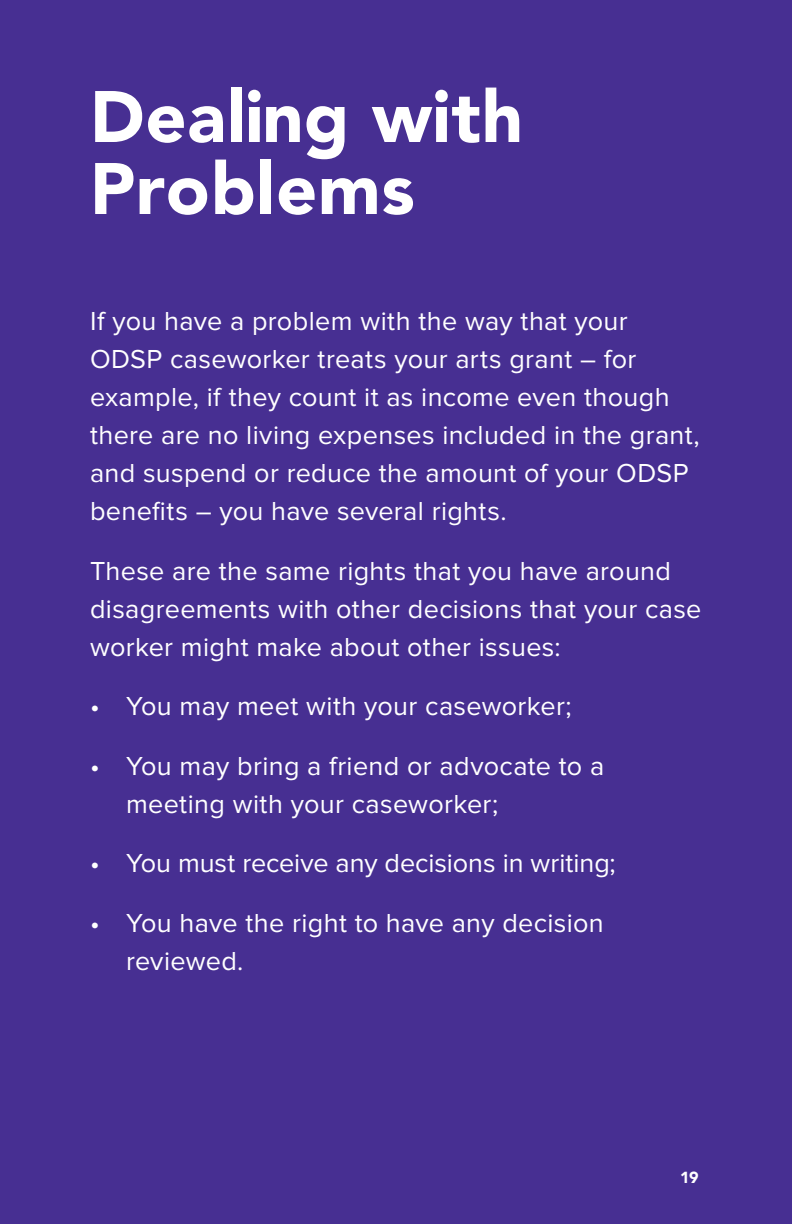
<style>
.page{position:relative;width:792px;height:1224px;background:#472f92}
.page>*{position:absolute;margin:0;border:0;box-sizing:border-box;transform-origin:0 0}
.H1-white{font:900 72px/72px "Avenir";letter-spacing:.01em;color:#fff}
.Body_14_-_white{font:27px/38px "Proxima Nova";letter-spacing:.01em;color:#fff}
.t1{font:900 16px "Avenir";color:#fff}
</style>
<div class="page">
<p class="H1-white" style="left:90px;top:79px;width:435px">Dealing with<br>Problems</p>
<p class="Body_14_-_white" style="left:90px;top:302px;width:611px">If you have a problem with the way that your ODSP caseworker treats your arts grant – for example, if they count it as income even though there are no living expenses included in the grant, and suspend or reduce the amount of your ODSP benefits – you have several rights.</p>
<p class="Body_14_-_white" style="left:90px;top:552px;width:613px">These are the same rights that you have around disagreements with other decisions that your case worker might make about other issues:</p>
<p class="Body_14_-_white" style="left:90px;top:688px;width:483px">• You may meet with your caseworker;</p>
<p class="Body_14_-_white" style="left:126px;top:747px;width:480px;text-indent:-36px">• You may bring a friend or advocate to a meeting with your caseworker;</p>
<p class="Body_14_-_white" style="left:90px;top:845px;width:527px">• You must receive any decisions in writing;</p>
<p class="Body_14_-_white" style="left:126px;top:904px;width:479px;text-indent:-36px">• You have the right to have any decision reviewed.</p>
<p class="t1" style="left:680px;top:1164px;width:20px">19</p>
</div>
